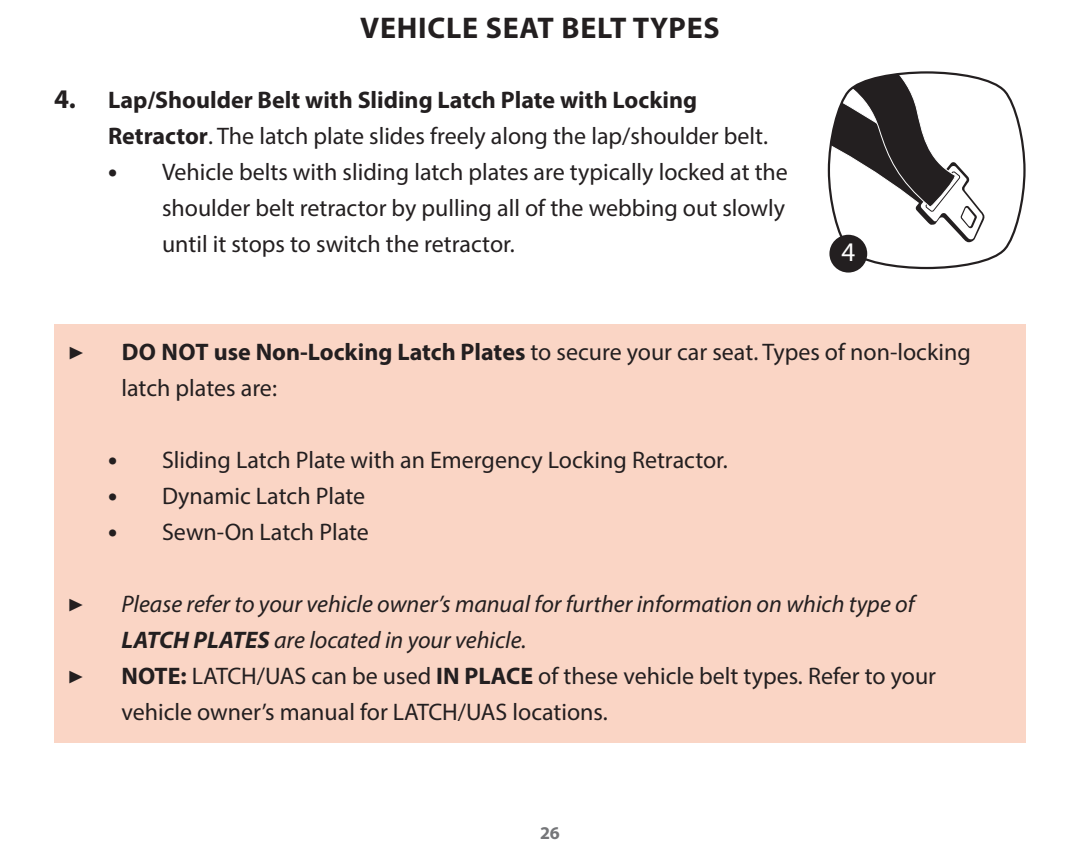
<style>
.page{position:relative;width:1080px;height:864px;background:#fff}
.page>*{position:absolute;margin:0;border:0;box-sizing:border-box;transform-origin:0 0}
.t1{font:700 30px "Myriad Pro";letter-spacing:.025em;color:#231f20}
.t2{font:27px "Minion Pro";color:#231f20}
.t3{font:27px "Myriad Pro";color:#fff}
.t4{font:24px/36px "Myriad Pro";color:#231f20}
.t5{font:700 24px/36px "Myriad Pro";color:#231f20}
.t6{font:italic 24px/36px "Myriad Pro";color:#231f20}
.t7{font:700 18px "Myriad Pro";color:#757679}
.s1{font-size:27px}
.s2{font-weight:400}
.s3{font-weight:700;font-size:27px}
.s4{font-weight:700}
</style>
<div class="page">
<div style="left:54px;top:324px;width:972px;height:418px;background:#fad5c5"></div>
<svg style="left:827px;top:71px;width:199px;height:199px"></svg>
<div style="left:829px;top:235px;width:38px;height:38px;background:#231f20;border-radius:50%"></div>
<p class="t1" style="left:360px;top:9px;width:361px">VEHICLE SEAT BELT TYPES</p>
<p class="t5" style="left:108px;top:81px;width:662px;text-indent:-54px"><span class="s1">4.</span> Lap/Shoulder Belt with Sliding Latch Plate with Locking<br>Retractor<span class="s2">. The latch plate slides freely along the lap/shoulder belt.</span></p>
<p class="t4" style="left:162px;top:154px;width:628px;text-align:justify;text-indent:-54px"><span class="s3">•</span> Vehicle belts with sliding latch plates are typically locked at the shoulder belt retractor by pulling all of the webbing out slowly until it stops to switch the retractor.</p>
<p class="t3" style="left:841px;top:235px;width:15px">4</p>
<p class="t2" style="left:68px;top:333px;width:18px">▶</p>
<p class="t4" style="left:122px;top:334px;width:851px"><span class="s4">DO NOT use Non-Locking Latch Plates</span> to secure your car seat. Types of non-locking latch plates are:</p>
<p class="t4" style="left:108px;top:442px;width:621px"><span class="s3">•</span> Sliding Latch Plate with an Emergency Locking Retractor.</p>
<p class="t4" style="left:108px;top:478px;width:259px"><span class="s3">•</span> Dynamic Latch Plate</p>
<p class="t4" style="left:108px;top:514px;width:262px"><span class="s3">•</span> Sewn-On Latch Plate</p>
<p class="t2" style="left:67px;top:585px;width:18px">▶</p>
<p class="t6" style="left:122px;top:586px;width:795px">Please refer to your vehicle owner’s manual for further information on which type of<br><span class="s4">LATCH PLATES</span> are located in your vehicle.</p>
<p class="t2" style="left:67px;top:657px;width:18px">▶</p>
<p class="t4" style="left:122px;top:658px;width:816px"><span class="s4">NOTE:</span> LATCH/UAS can be used <span class="s4">IN PLACE</span> of these vehicle belt types. Refer to your vehicle owner’s manual for LATCH/UAS locations.</p>
<p class="t7" style="left:540px;top:821px;width:21px">26</p>
</div>
